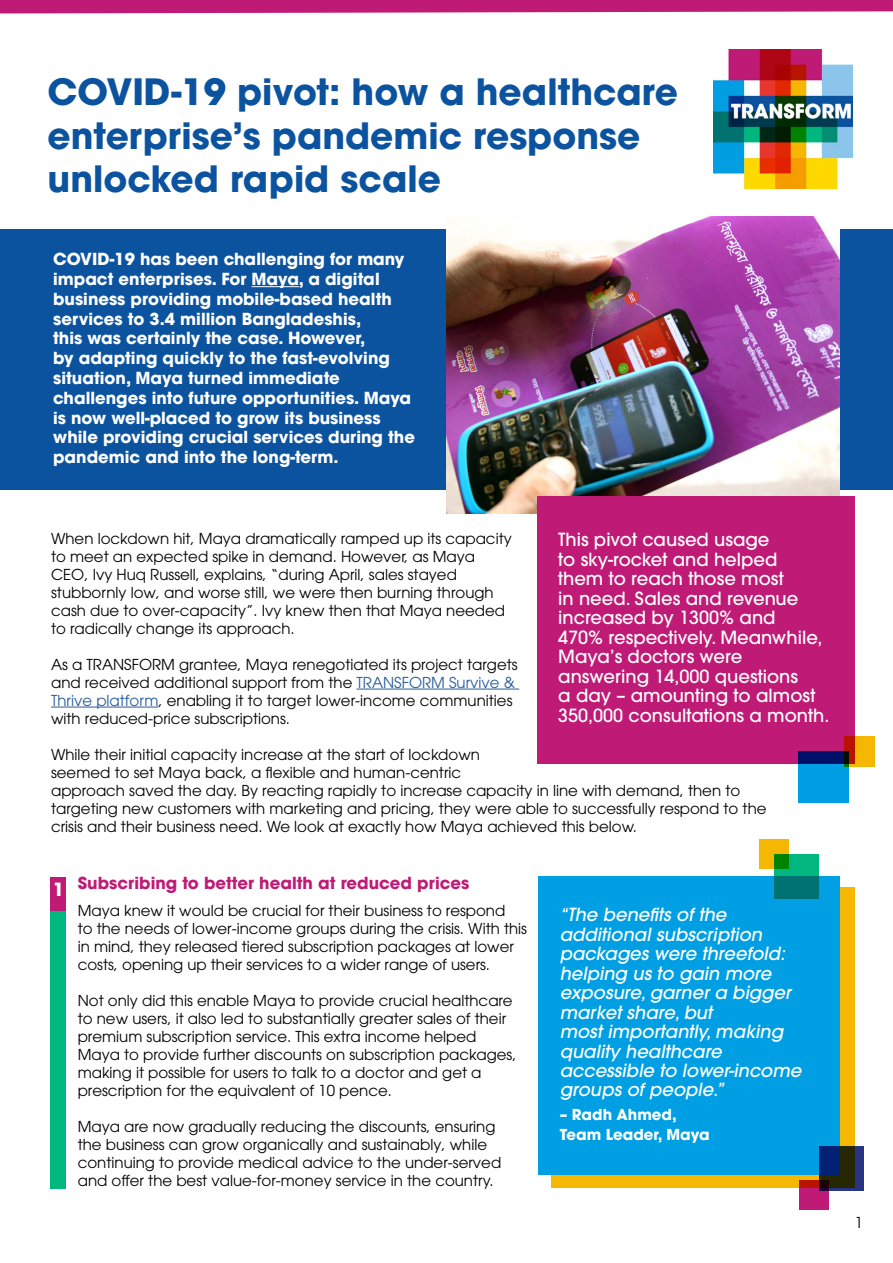
<style>
.page{position:relative;width:893px;height:1263px;background:#fff}
.page>*{position:absolute;margin:0;border:0;box-sizing:border-box;transform-origin:0 0}
.t1{font:700 36px/43.2px "ITC Avant Garde Pro";color:#0b539f}
.t2{font:500 18px/19.5px "ITC Avant Garde Pro";color:#fff}
.t3{font:italic 500 18px/19.5px "ITC Avant Garde Pro";color:#fff}
.t4{font:700 18px "ITC Avant Garde Pro";color:#fff}
.t5{font:700 16.5px/19.8px "ITC Avant Garde Pro";color:#fff}
.t6{font:700 16.5px "ITC Avant Garde Pro";color:#bf1a76}
.t7{font:15px/18px "ITC Avant Garde Pro";color:#000}
.t8{font:700 15px/19.5px "ITC Avant Garde Pro";color:#fff}
.s1{color:#275b9b}
</style>
<div class="page">
<div style="left:552px;top:888px;width:303px;height:300px;background:#f6b700"></div>
<div style="left:0;top:230px;width:893px;height:260px;background:#0b539f"></div>
<img style="left:446px;top:216px;width:394px;height:297px">
<div style="left:537px;top:497px;width:318px;height:267px;background:#bf1a76"></div>
<hr style="left:251px;top:286px;width:48px;height:1px;background:#fff">
<svg style="left:0;top:0;width:893px;height:14px;background:#c63385"></svg>
<div style="left:51px;top:877px;width:15px;height:34px;background:#bf1a76"></div>
<div style="left:51px;top:911px;width:15px;height:278px;background:#00b77f"></div>
<hr style="left:357px;top:689px;width:162px;height:1px;background:#275b9b">
<hr style="left:51px;top:707px;width:107px;height:1px;background:#275b9b">
<svg style="left:798px;top:751px;width:51px;height:51px;background:#007dc5"></svg>
<svg style="left:844px;top:736px;width:31px;height:30px"></svg>
<div style="left:539px;top:876px;width:301px;height:298px;background:#009fe3"></div>
<div style="left:759px;top:839px;width:30px;height:30px;background:#f6b700"></div>
<svg style="left:799px;top:1180px;width:30px;height:30px"></svg>
<svg style="left:774px;top:854px;width:45px;height:44px;background:#008e69"></svg>
<svg style="left:819px;top:1146px;width:44px;height:44px;background:#192540"></svg>
<img style="left:714px;top:50px;width:138px;height:138px">
<h1 class="t1" style="left:48px;top:70px;width:632px">COVID-19 pivot: how a healthcare enterprise’s pandemic response unlocked rapid scale</h1>
<p class="t5" style="left:53px;top:249px;width:363px">COVID-19 has been challenging for many impact enterprises. For Maya, a digital business providing mobile-based health services to 3.4 million Bangladeshis,<br>this was certainly the case. However,<br>by adapting quickly to the fast-evolving situation, Maya turned immediate challenges into future opportunities. Maya is now well-placed to grow its business while providing crucial services during the pandemic and into the long-term.</p>
<p class="t7" style="left:51px;top:529px;width:462px">When lockdown hit, Maya dramatically ramped up its capacity to meet an expected spike in demand. However, as Maya CEO, Ivy Huq Russell, explains, “during April, sales stayed stubbornly low, and worse still, we were then burning through cash due to over-capacity”. Ivy knew then that Maya needed to radically change its approach.</p>
<p class="t7" style="left:51px;top:655px;width:468px">As a TRANSFORM grantee, Maya renegotiated its project targets and received additional support from the <span class="s1">TRANSFORM Survive &amp; Thrive platform</span>, enabling it to target lower-income communities with reduced-price subscriptions.</p>
<p class="t7" style="left:51px;top:745px;width:717px">While their initial capacity increase at the start of lockdown<br>seemed to set Maya back, a flexible and human-centric<br>approach saved the day. By reacting rapidly to increase capacity in line with demand, then to targeting new customers with marketing and pricing, they were able to successfully respond to the crisis and their business need. We look at exactly how Maya achieved this below.</p>
<p class="t2" style="left:558px;top:530px;width:273px">This pivot caused usage<br>to sky-rocket and helped<br>them to reach those most<br>in need. Sales and revenue increased by 1300% and<br>470% respectively. Meanwhile,<br>Maya’s doctors were answering 14,000 questions<br>a day – amounting to almost<br>350,000 consultations a month.</p>
<p class="t4" style="left:53px;top:877px;width:13px">1</p>
<p class="t6" style="left:78px;top:872px;width:393px">Subscribing to better health at reduced prices</p>
<p class="t7" style="left:78px;top:901px;width:451px">Maya knew it would be crucial for their business to respond<br>to the needs of lower-income groups during the crisis. With this in mind, they released tiered subscription packages at lower costs, opening up their services to a wider range of users.</p>
<p class="t7" style="left:78px;top:991px;width:440px">Not only did this enable Maya to provide crucial healthcare to new users, it also led to substantially greater sales of their premium subscription service. This extra income helped Maya to provide further discounts on subscription packages, making it possible for users to talk to a doctor and get a prescription for the equivalent of 10 pence.</p>
<p class="t7" style="left:78px;top:1117px;width:425px">Maya are now gradually reducing the discounts, ensuring the business can grow organically and sustainably, while continuing to provide medical advice to the under-served and offer the best value-for-money service in the country.</p>
<p class="t3" style="left:560px;top:904px;width:247px">“The benefits of the additional subscription packages were threefold: helping us to gain more exposure,garner a bigger market share,but<br>most importantly,making quality healthcare accessible to lower-income groups of people.”</p>
<p class="t8" style="left:560px;top:1105px;width:151px">– Radh Ahmed,<br>Team Leader, Maya</p>
<p class="t7" style="left:855px;top:1213px;width:10px">1</p>
</div>
